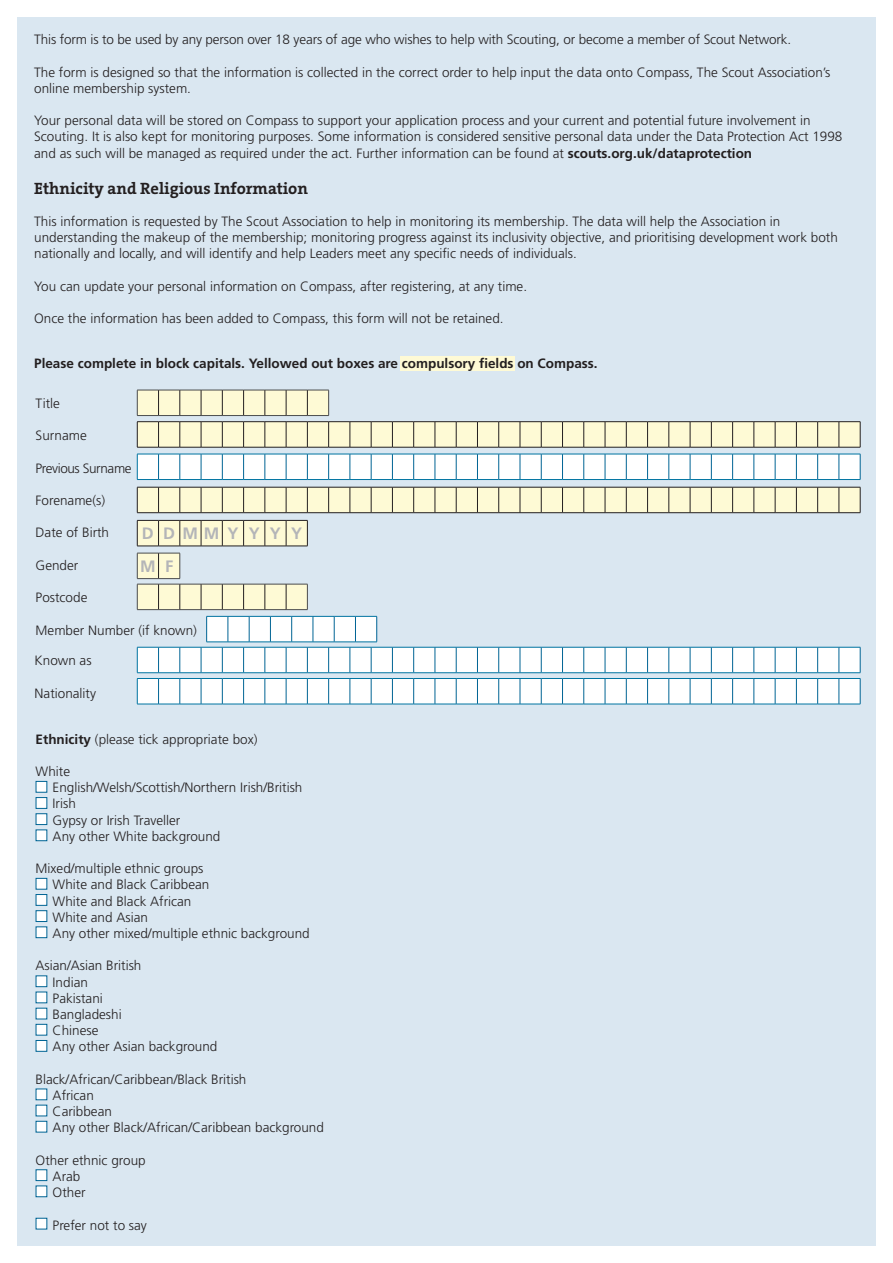
<style>
.page{position:relative;width:893px;height:1263px;background:#fff}
.page>*{position:absolute;margin:0;border:0;box-sizing:border-box;transform-origin:0 0}
.t1{font:16.5px "The Serif HP7 Bld";color:#231f20}
.t2{font:700 16.5px "Frutiger LT Std";color:#b4b5b8}
.main_text{font:300 13.5px/16.2px "Frutiger LT Std";color:#231f20}
.t3{font:700 13.5px "Frutiger LT Std";color:#231f20}
.main_text-2{font:300 13.5px "Frutiger LT Std";letter-spacing:-.03em;color:#231f20}
.s1{font-weight:700}
</style>
<div class="page">
<div style="left:17px;top:17px;width:859px;height:1229px;background:#dae7f1"></div>
<svg style="left:137px;top:487px;width:724px;height:26px;background:#e7e3c2"></svg>
<svg style="left:137px;top:454px;width:724px;height:26px;background:#e4f0f4"></svg>
<div style="left:36px;top:781px;width:11px;height:12px;background:#fff;border:1px solid #006494"></div>
<div style="left:36px;top:975px;width:11px;height:12px;background:#fff;border:1px solid #006494"></div>
<div style="left:36px;top:813px;width:11px;height:12px;background:#fff;border:1px solid #006494"></div>
<div style="left:36px;top:878px;width:11px;height:11px;background:#fff;border:1px solid #006494"></div>
<div style="left:36px;top:1008px;width:11px;height:11px;background:#fff"></div>
<div style="left:36px;top:1088px;width:11px;height:12px;background:#fff"></div>
<div style="left:36px;top:797px;width:11px;height:12px;background:#fff;border:1px solid #006494"></div>
<div style="left:36px;top:926px;width:11px;height:12px;background:#fff;border:1px solid #006494"></div>
<div style="left:36px;top:992px;width:11px;height:11px;background:#fff"></div>
<div style="left:36px;top:829px;width:11px;height:12px;background:#fff;border:1px solid #006494"></div>
<div style="left:36px;top:894px;width:11px;height:12px;background:#fff;border:1px solid #006494"></div>
<div style="left:36px;top:1024px;width:11px;height:11px;background:#fff;border:1px solid #006494"></div>
<div style="left:36px;top:1105px;width:11px;height:11px;background:#fff"></div>
<div style="left:36px;top:1169px;width:11px;height:12px;background:#fff;border:1px solid #006494"></div>
<div style="left:36px;top:910px;width:11px;height:12px;background:#fff;border:1px solid #006494"></div>
<div style="left:36px;top:1040px;width:11px;height:12px;background:#fff;border:1px solid #006494"></div>
<div style="left:36px;top:1121px;width:11px;height:11px;background:#fff;border:1px solid #006494"></div>
<div style="left:36px;top:1218px;width:11px;height:11px;background:#fff"></div>
<div style="left:36px;top:1185px;width:11px;height:12px;background:#fff"></div>
<div style="left:400px;top:356px;width:114px;height:15px;background:#fefad5"></div>
<svg style="left:137px;top:520px;width:171px;height:27px;background:#e3dfc0"></svg>
<svg style="left:137px;top:616px;width:724px;height:89px"></svg>
<svg style="left:137px;top:390px;width:724px;height:58px"></svg>
<svg style="left:137px;top:553px;width:171px;height:57px"></svg>
<p class="main_text" style="left:34px;top:32px;width:758px">This form is to be used by any person over 18 years of age who wishes to help with Scouting, or become a member of Scout Network.</p>
<p class="main_text" style="left:34px;top:64px;width:798px">The form is designed so that the information is collected in the correct order to help input the data onto Compass, The Scout Association’s online membership system.</p>
<p class="main_text" style="left:34px;top:113px;width:810px">Your personal data will be stored on Compass to support your application process and your current and potential future involvement in<br>Scouting. It is also kept for monitoring purposes. Some information is considered sensitive personal data under the Data Protection Act 1998 and as such will be managed as required under the act. Further information can be found at <span class="s1">scouts.org.uk/dataprotection</span></p>
<p class="t1" style="left:34px;top:177px;width:275px">Ethnicity and Religious Information</p>
<p class="main_text" style="left:34px;top:213px;width:805px">This information is requested by The Scout Association to help in monitoring its membership. The data will help the Association in understanding the makeup of the membership; monitoring progress against its inclusivity objective, and prioritising development work both nationally and locally, and will identify and help Leaders meet any specific needs of individuals.</p>
<p class="main_text" style="left:34px;top:278px;width:494px">You can update your personal information on Compass, after registering, at any time.</p>
<p class="main_text" style="left:34px;top:311px;width:471px">Once the information has been added to Compass, this form will not be retained.</p>
<p class="t3" style="left:34px;top:355px;width:565px">Please complete in block capitals. Yellowed out boxes are compulsory fields on Compass.</p>
<p class="main_text" style="left:36px;top:395px;width:26px">Title</p>
<p class="main_text" style="left:36px;top:428px;width:53px">Surname</p>
<p class="main_text-2" style="left:36px;top:460px;width:97px">Previous Surname</p>
<p class="main_text" style="left:36px;top:492px;width:71px">Forename(s)</p>
<p class="main_text" style="left:36px;top:525px;width:75px">Date of Birth</p>
<p class="main_text" style="left:36px;top:557px;width:44px">Gender</p>
<p class="main_text" style="left:36px;top:590px;width:53px">Postcode</p>
<p class="main_text" style="left:36px;top:622px;width:163px">Member Number (if known)</p>
<p class="main_text" style="left:35px;top:653px;width:59px">Known as</p>
<p class="main_text" style="left:35px;top:685px;width:63px">Nationality</p>
<p class="main_text" style="left:36px;top:731px;width:223px"><span class="s1">Ethnicity</span> (please tick appropriate box)</p>
<p class="main_text" style="left:36px;top:763px;width:36px">White</p>
<p class="main_text" style="left:53px;top:779px;width:251px">English/Welsh/Scottish/Northern Irish/British</p>
<p class="main_text" style="left:53px;top:796px;width:25px">Irish</p>
<p class="main_text" style="left:53px;top:812px;width:129px">Gypsy or Irish Traveller</p>
<p class="main_text" style="left:53px;top:828px;width:169px">Any other White background</p>
<p class="main_text" style="left:36px;top:860px;width:169px">Mixed/multiple ethnic groups</p>
<p class="main_text" style="left:53px;top:877px;width:158px">White and Black Caribbean</p>
<p class="main_text" style="left:53px;top:893px;width:140px">White and Black African</p>
<p class="main_text" style="left:53px;top:909px;width:97px">White and Asian</p>
<p class="main_text" style="left:53px;top:925px;width:259px">Any other mixed/multiple ethnic background</p>
<p class="main_text" style="left:36px;top:958px;width:107px">Asian/Asian British</p>
<p class="main_text" style="left:53px;top:974px;width:37px">Indian</p>
<p class="main_text" style="left:53px;top:990px;width:52px">Pakistani</p>
<p class="main_text" style="left:53px;top:1006px;width:71px">Bangladeshi</p>
<p class="main_text" style="left:53px;top:1022px;width:47px">Chinese</p>
<p class="main_text" style="left:53px;top:1039px;width:166px">Any other Asian background</p>
<p class="main_text" style="left:36px;top:1071px;width:212px">Black/African/Caribbean/Black British</p>
<p class="main_text" style="left:53px;top:1087px;width:43px">African</p>
<p class="main_text" style="left:53px;top:1103px;width:61px">Caribbean</p>
<p class="main_text" style="left:53px;top:1120px;width:273px">Any other Black/African/Caribbean background</p>
<p class="main_text" style="left:36px;top:1152px;width:112px">Other ethnic group</p>
<p class="main_text" style="left:53px;top:1168px;width:29px">Arab</p>
<p class="main_text" style="left:53px;top:1184px;width:34px">Other</p>
<p class="main_text" style="left:53px;top:1217px;width:96px">Prefer not to say</p>
<p class="t2" style="left:142px;top:524px;width:13px">D</p>
<p class="t2" style="left:163px;top:524px;width:13px">D</p>
<p class="t2" style="left:183px;top:524px;width:38px">M M</p>
<p class="t2" style="left:227px;top:524px;width:13px">Y</p>
<p class="t2" style="left:249px;top:524px;width:13px">Y</p>
<p class="t2" style="left:270px;top:524px;width:13px">Y</p>
<p class="t2" style="left:291px;top:524px;width:13px">Y</p>
<p class="t2" style="left:140px;top:557px;width:17px">M</p>
<p class="t2" style="left:165px;top:557px;width:10px">F</p>
</div>
